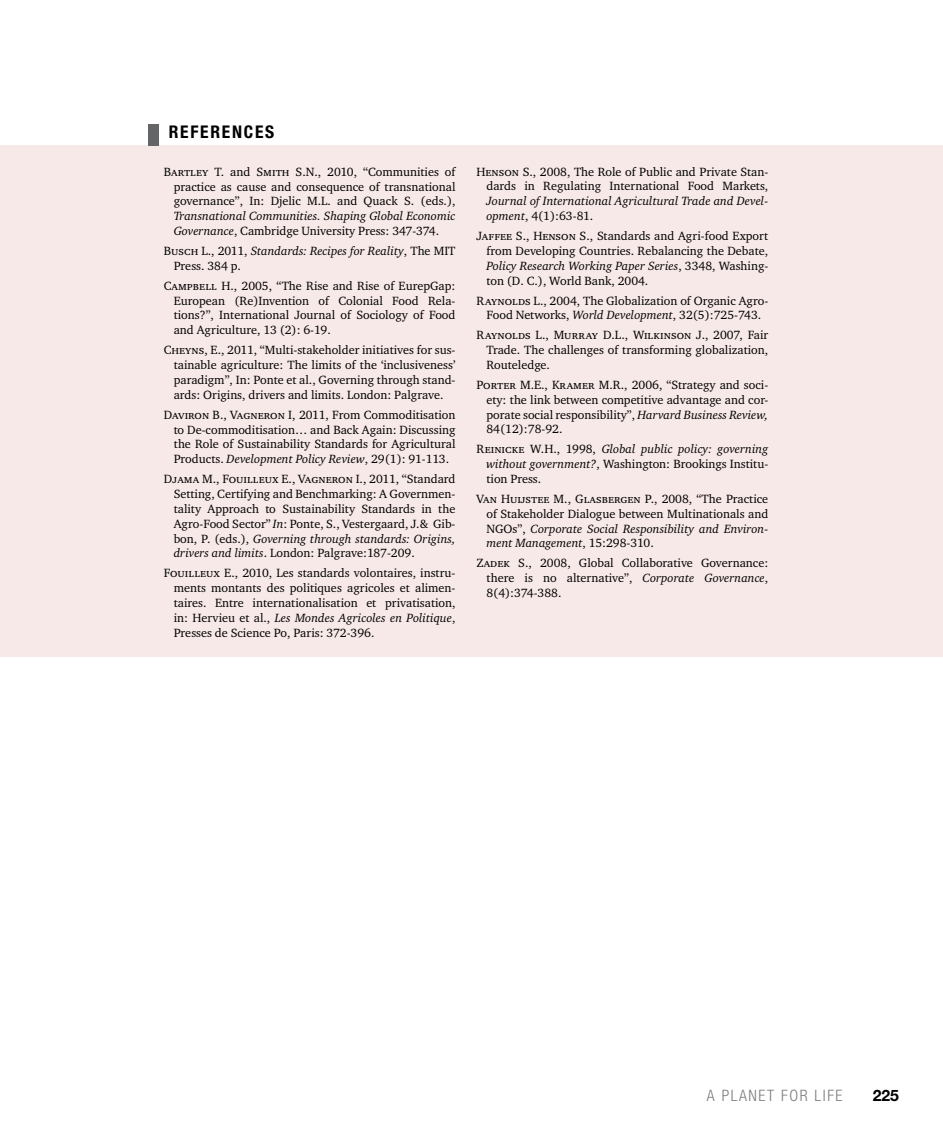
<style>
.page{position:relative;width:943px;height:1141px;background:#fff}
.page>*{position:absolute;margin:0;border:0;box-sizing:border-box;transform-origin:0 0}
.t1{font:700 condensed 17.5px "Helvetica Neue";letter-spacing:.1em;color:#000}
.t2{font:300 condensed 15.75px "Helvetica Neue";letter-spacing:.1em;color:#7b7c7e}
.t3{font:700 15.75px "Helvetica Neue";color:#000}
.t4{font:12.25px/14.9px "Charter ITC";color:#000;text-align:justify}
.t5{font:italic 12.25px/14.9px "Charter ITC";color:#000}
.s1{font-style:normal}
.s2{font-style:italic}
</style>
<div class="page">
<div style="left:0;top:145px;width:943px;height:512px;background:#f7e9e8"></div>
<div style="left:149px;top:124px;width:10px;height:21px;background:#646567"></div>
<h1 class="t1" style="left:169px;top:121px;width:107px">REFERENCES</h1>
<p class="t4" style="left:174px;top:164px;width:284px;text-indent:-10px">Bartley T. and Smith S.N., 2010, “Communities of practice as cause and consequence of transnational governance”, In: Djelic M.L. and Quack S. (eds.),</p>
<p class="t5" style="left:174px;top:209px;width:283px">Transnational Communities. Shaping Global Economic<br>Governance<span class="s1">, Cambridge University Press: 347-374.</span></p>
<p class="t4" style="left:174px;top:243px;width:268px;text-indent:-10px">Busch L., 2011, <span class="s2">Standards: Recipes for Reality</span>, The MIT<br>Press. 384 p.</p>
<p class="t4" style="left:174px;top:278px;width:283px;text-indent:-10px">Campbell H., 2005, “The Rise and Rise of EurepGap:<br>European (Re)Invention of Colonial Food Rela&shy;tions?”, International Journal of Sociology of Food and Agriculture, 13 (2): 6-19.</p>
<p class="t4" style="left:174px;top:343px;width:283px;text-indent:-10px">Cheyns, E., 2011, “Multi-stakeholder initiatives for sus&shy;tainable agriculture: The limits of the ‘inclusiveness’ paradigm”, In: Ponte et al., Governing through stand&shy;ards: Origins, drivers and limits. London: Palgrave.</p>
<p class="t4" style="left:174px;top:407px;width:283px;text-indent:-10px">Daviron B., Vagneron I, 2011, From Commoditisation to De-commoditisation… and Back Again: Discussing the Role of Sustainability Standards for Agricultural Products. <span class="s2">Development Policy Review</span>, 29(1): 91-113.</p>
<p class="t4" style="left:174px;top:471px;width:283px;text-indent:-10px">Djama M., Fouilleux E., Vagneron I., 2011, “Standard Setting, Certifying and Benchmarking: A Governmen&shy;tality Approach to Sustainability Standards in the Agro-Food Sector” <span class="s2">In</span>: Ponte, S., Vestergaard, J.&amp; Gib&shy;bon, P. (eds.), <span class="s2">Governing through standards: Origins, drivers and limits</span>. London: Palgrave:187-209.</p>
<p class="t4" style="left:174px;top:566px;width:283px;text-indent:-10px">Fouilleux E., 2010, Les standards volontaires, instru&shy;ments montants des politiques agricoles et alimen&shy;taires. Entre internationalisation et privatisation, in: Hervieu et al., <span class="s2">Les Mondes Agricoles en Politique</span>, Presses de Science Po, Paris: 372-396.</p>
<p class="t4" style="left:476px;top:164px;width:293px;text-align:right">Henson S., 2008, The Role of Public and Private Stan&shy;dards in Regulating International Food Markets,</p>
<p class="t5" style="left:486px;top:194px;width:283px">Journal of International Agricultural Trade and Devel&shy;opment<span class="s1">, 4(1):63-81.</span></p>
<p class="t4" style="left:486px;top:228px;width:283px;text-indent:-10px">Jaffee S., Henson S., Standards and Agri-food Export from Developing Countries. Rebalancing the Debate, <span class="s2">Policy Research Working Paper Series</span>, 3348, Washing&shy;ton (D. C.), World Bank, 2004.</p>
<p class="t4" style="left:476px;top:293px;width:293px;text-align:center">Raynolds L., 2004, The Globalization of Organic Agro-<br>Food Networks, <span class="s2">World Development</span>, 32(5):725-743.</p>
<p class="t4" style="left:486px;top:328px;width:283px;text-indent:-10px">Raynolds L., Murray D.L., Wilkinson J., 2007, Fair Trade. The challenges of transforming globalization, Routeledge.</p>
<p class="t4" style="left:486px;top:377px;width:283px;text-indent:-10px">Porter M.E., Kramer M.R., 2006, “Strategy and soci&shy;ety: the link between competitive advantage and cor&shy;porate social responsibility”, <span class="s2">Harvard Business Review, </span>84(12):78-92.</p>
<p class="t4" style="left:486px;top:442px;width:283px;text-indent:-10px">Reinicke W.H., 1998, <span class="s2">Global public policy: governing without government?</span>, Washington: Brookings Institu&shy;tion Press.</p>
<p class="t4" style="left:486px;top:491px;width:283px;text-indent:-10px">Van Huijstee M., Glasbergen P., 2008, “The Practice of Stakeholder Dialogue between Multinationals and NGOs”, <span class="s2">Corporate Social Responsibility and Environ&shy;ment Management</span>, 15:298-310.</p>
<p class="t4" style="left:486px;top:556px;width:283px;text-indent:-10px">Zadek S., 2008, Global Collaborative Governance: there is no alternative”, <span class="s2">Corporate Governance</span>, 8(4):374-388.</p>
<p class="t2" style="left:707px;top:1086px;width:137px">A PLANET FOR LIFE</p>
<p class="t3" style="left:872px;top:1085px;width:28px">225</p>
</div>
